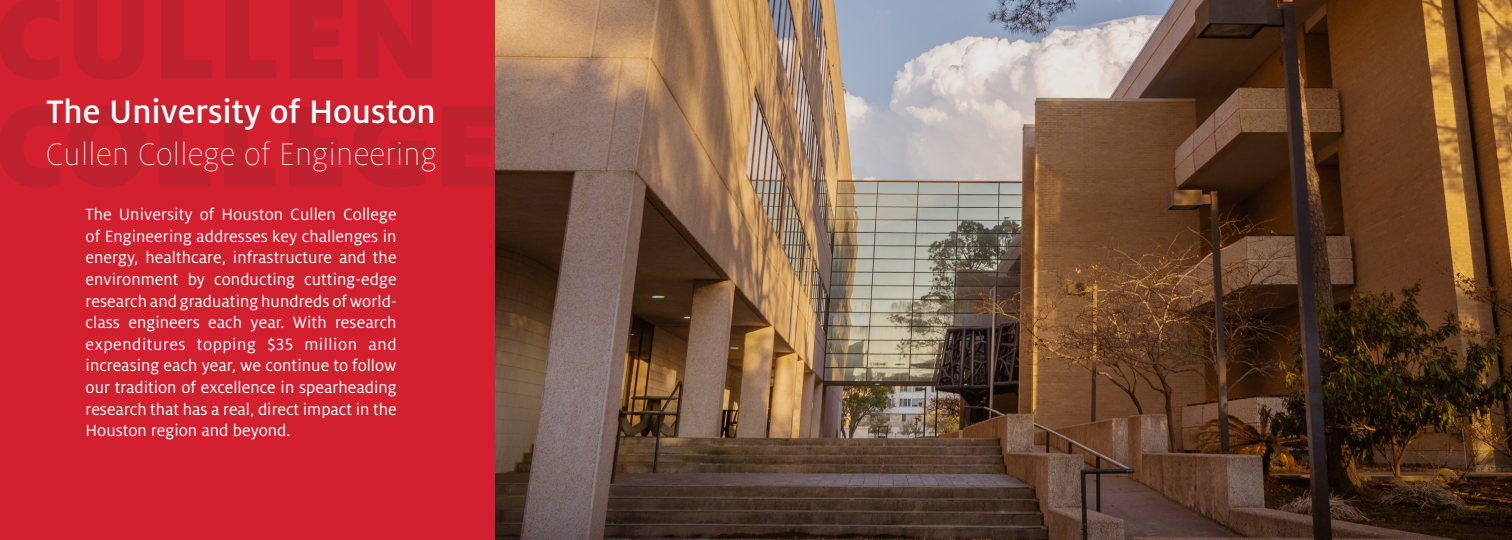
<style>
.page{position:relative;width:1512px;height:540px;background:#fff}
.page>*{position:absolute;margin:0;border:0;box-sizing:border-box;transform-origin:0 0}
.t1{font:500 36px "Milo OT";color:#fff}
.t2{font:100 34.5px "Milo OT";letter-spacing:.01em;color:#fff}
.t3{font:18px/21.6px "Milo OT";color:#fff;text-align:justify}
</style>
<div class="page">
<div style="left:0;top:0;width:496px;height:540px;background:#d2202f"></div>
<svg style="left:0;top:106px;width:496px;height:82px;fill:#bd222e"></svg>
<svg style="left:0;top:0;width:432px;height:80px;fill:#bd222e"></svg>
<img style="left:496px;top:0;width:1016px;height:540px">
<p class="t1" style="left:46px;top:92px;width:391px">The University of Houston</p>
<p class="t2" style="left:45px;top:135px;width:393px">Cullen College of Engineering</p>
<p class="t3" style="left:86px;top:204px;width:313px">The University of Houston Cullen College of Engineering addresses key challenges in energy, healthcare, infrastructure and the environment by conducting cutting-edge research and graduating hundreds of world&shy;class engineers each year. With research expenditures topping $35 million and increasing each year, we continue to follow our tradition of excellence in spearheading research that has a real, direct impact in the Houston region and beyond.</p>
</div>
